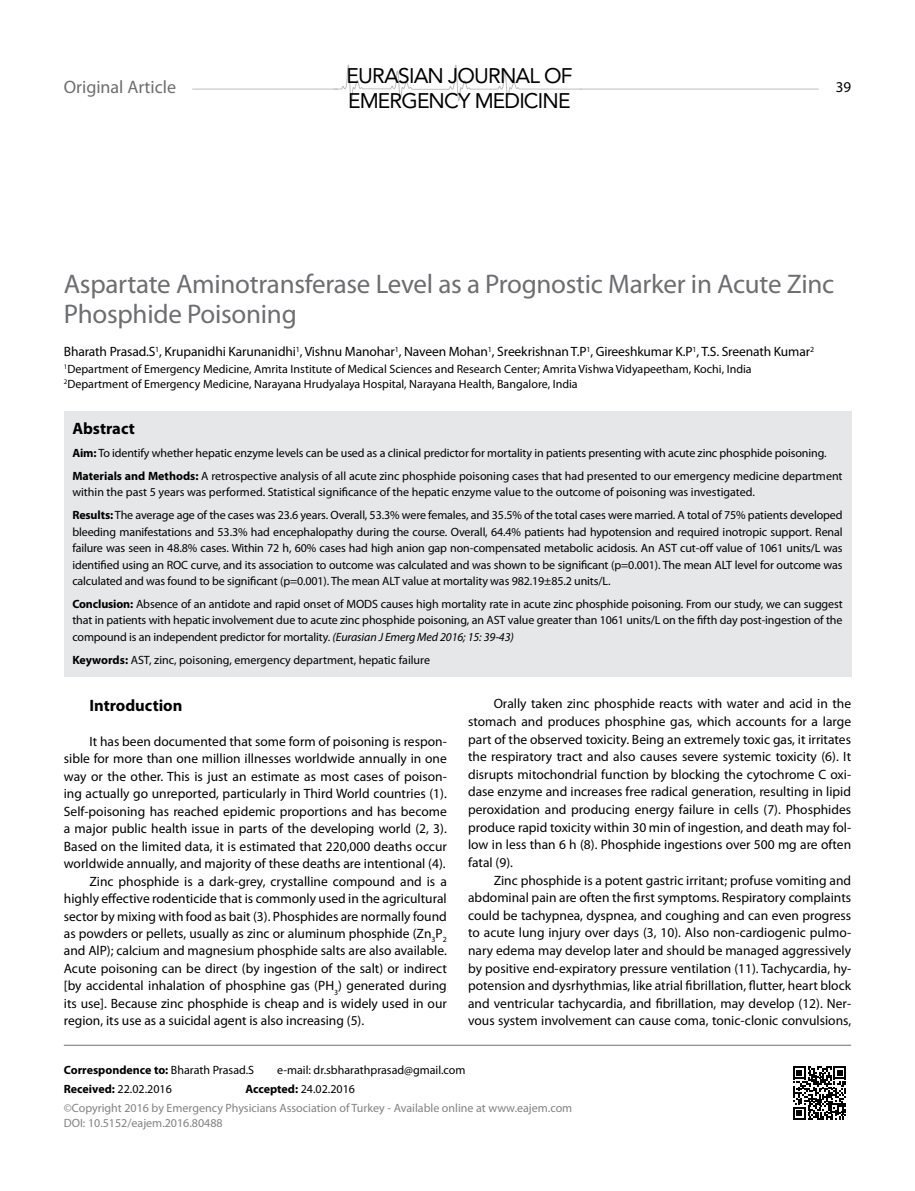
<style>
.page{position:relative;width:915px;height:1191px;background:#fff}
.page>*{position:absolute;margin:0;border:0;box-sizing:border-box;transform-origin:0 0}
.t1{font:27px/30px "Myriad Pro";letter-spacing:-.01em;color:#6d6e71}
.t2{font:21px/24.3px "Avenir LT Std";letter-spacing:-.04em;color:#000}
.t3{font:18px "Myriad Pro";color:#6d6e71}
.t4{font:700 16.5px "Myriad Pro";color:#000}
.t5{font:15px "Myriad Pro";color:#000}
.t6{font:13.5px/17.5px "Myriad Pro";color:#000;text-align:justify}
.t7{font:12px/16.5px "Myriad Pro";color:#000}
.t8{font:12px/19.2px "Myriad Pro";color:#808285}
.t9{font:700 12px "Myriad Pro";color:#000}
.s1{font-weight:700}
.s2{font-style:italic}
.s3{font-weight:400}
.s4{font-weight:700;color:#000}
.s5{color:#000}
</style>
<div class="page">
<hr style="left:64px;top:1044px;width:786px;height:1px;background:#6d6e71">
<svg style="left:793px;top:1066px;width:52px;height:53px"></svg>
<hr style="left:192px;top:89px;width:626px;height:1px;background:#bcbec0">
<svg style="left:333px;top:64px;width:248px;height:37px"></svg>
<div style="left:64px;top:411px;width:786px;height:265px;background:#e6e7e8"></div>
<h3 class="t3" style="left:64px;top:76px;width:114px">Original Article</h3>
<h2 class="t2" style="left:346px;top:64px;width:227px">EURASIAN JOURNAL OF<br>EMERGENCY MEDICINE</h2>
<p class="t5" style="left:835px;top:78px;width:17px">39</p>
<h1 class="t1" style="left:64px;top:269px;width:771px">Aspartate Aminotransferase Level as a Prognostic Marker in Acute Zinc<br>Phosphide Poisoning</h1>
<p class="t6" style="left:64px;top:342px;width:751px">Bharath Prasad.S<sup>1</sup>, Krupanidhi Karunanidhi<sup>1</sup>, Vishnu Manohar<sup>1</sup>, Naveen Mohan<sup>1</sup>, Sreekrishnan T.P<sup>1</sup>, Gireeshkumar K.P<sup>1</sup>, T.S. Sreenath Kumar<sup>2</sup></p>
<p class="t7" style="left:64px;top:361px;width:689px;line-height:15px"><sup>1</sup>Department of Emergency Medicine, Amrita Institute of Medical Sciences and Research Center; Amrita Vishwa Vidyapeetham, Kochi, India<br><sup>2</sup>Department of Emergency Medicine, Narayana Hrudyalaya Hospital, Narayana Health, Bangalore, India</p>
<p class="t4" style="left:72px;top:417px;width:64px">Abstract</p>
<p class="t7" style="left:72px;top:441px;width:771px;line-height:23px"><span class="s1">Aim:</span> To identify whether hepatic enzyme levels can be used as a clinical predictor for mortality in patients presenting with acute zinc phosphide poisoning.<br><span class="s1">Materials and Methods:</span> A retrospective analysis of all acute zinc phosphide poisoning cases that had presented to our emergency medicine department</p>
<p class="t7" style="left:72px;top:480px;width:771px;line-height:23px">within the past 5 years was performed. Statistical significance of the hepatic enzyme value to the outcome of poisoning was investigated.<br><span class="s1">Results:</span> The average age of the cases was 23.6 years. Overall, 53.3% were females, and 35.5% of the total cases were married. A total of 75% patients developed</p>
<p class="t7" style="left:72px;top:523px;width:771px;text-align:justify">bleeding manifestations and 53.3% had encephalopathy during the course. Overall, 64.4% patients had hypotension and required inotropic support. Renal failure was seen in 48.8% cases. Within 72 h, 60% cases had high anion gap non-compensated metabolic acidosis. An AST cut-off value of 1061 units/L was identified using an ROC curve, and its association to outcome was calculated and was shown to be significant (p=0.001). The mean ALT level for outcome was calculated and was found to be significant (p=0.001). The mean ALT value at mortality was 982.19±85.2 units/L.</p>
<p class="t7" style="left:72px;top:595px;width:771px;text-align:justify"><span class="s1">Conclusion:</span> Absence of an antidote and rapid onset of MODS causes high mortality rate in acute zinc phosphide poisoning. From our study, we can suggest that in patients with hepatic involvement due to acute zinc phosphide poisoning, an AST value greater than 1061 units/L on the fifth day post-ingestion of the compound is an independent predictor for mortality. <span class="s2">(Eurasian J Emerg Med 2016; 15: 39-43)</span></p>
<p class="t7" style="left:72px;top:651px;width:359px"><span class="s1">Keywords:</span> AST, zinc, poisoning, emergency department, hepatic failure</p>
<p class="t4" style="left:89px;top:694px;width:95px">Introduction</p>
<p class="t6" style="left:89px;top:732px;width:359px">It has been documented that some form of poisoning is respon-</p>
<p class="t6" style="left:64px;top:749px;width:384px">sible for more than one million illnesses worldwide annually in one</p>
<p class="t6" style="left:64px;top:767px;width:384px">way or the other. This is just an estimate as most cases of poison-</p>
<p class="t6" style="left:64px;top:784px;width:384px">ing actually go unreported, particularly in Third World countries (1).</p>
<p class="t6" style="left:64px;top:802px;width:384px">Self-poisoning has reached epidemic proportions and has become</p>
<p class="t6" style="left:64px;top:819px;width:384px">a major public health issue in parts of the developing world (2, 3).</p>
<p class="t6" style="left:64px;top:837px;width:384px">Based on the limited data, it is estimated that 220,000 deaths occur</p>
<p class="t6" style="left:64px;top:854px;width:383px">worldwide annually, and majority of these deaths are intentional (4).</p>
<p class="t6" style="left:89px;top:872px;width:359px">Zinc phosphide is a dark-grey, crystalline compound and is a</p>
<p class="t6" style="left:64px;top:889px;width:384px">highly effective rodenticide that is commonly used in the agricultural</p>
<p class="t6" style="left:64px;top:907px;width:384px">sector by mixing with food as bait (3). Phosphides are normally found</p>
<p class="t6" style="left:64px;top:924px;width:384px">as powders or pellets, usually as zinc or aluminum phosphide (Zn<sub>3</sub>P<sub>2</sub></p>
<p class="t6" style="left:64px;top:942px;width:384px">and AlP); calcium and magnesium phosphide salts are also available.</p>
<p class="t6" style="left:64px;top:959px;width:384px">Acute poisoning can be direct (by ingestion of the salt) or indirect</p>
<p class="t6" style="left:64px;top:977px;width:384px">[by accidental inhalation of phosphine gas (PH<sub>3</sub>) generated during</p>
<p class="t6" style="left:64px;top:994px;width:384px">its use]. Because zinc phosphide is cheap and is widely used in our</p>
<p class="t6" style="left:64px;top:1012px;width:302px">region, its use as a suicidal agent is also increasing (5).</p>
<p class="t6" style="left:468px;top:695px;width:384px;text-indent:26px">Orally taken zinc phosphide reacts with water and acid in the stomach and produces phosphine gas, which accounts for a large part of the observed toxicity. Being an extremely toxic gas, it irritates the respiratory tract and also causes severe systemic toxicity (6). It disrupts mitochondrial function by blocking the cytochrome C oxi&shy;dase enzyme and increases free radical generation, resulting in lipid peroxidation and producing energy failure in cells (7). Phosphides produce rapid toxicity within 30 min of ingestion, and death may fol&shy;low in less than 6 h (8). Phosphide ingestions over 500 mg are often fatal (9).</p>
<p class="t6" style="left:468px;top:871px;width:384px;text-indent:26px">Zinc phosphide is a potent gastric irritant; profuse vomiting and abdominal pain are often the first symptoms. Respiratory complaints could be tachypnea, dyspnea, and coughing and can even progress to acute lung injury over days (3, 10). Also non-cardiogenic pulmo&shy;nary edema may develop later and should be managed aggressively by positive end-expiratory pressure ventilation (11). Tachycardia, hy&shy;potension and dysrhythmias, like atrial fibrillation, flutter, heart block and ventricular tachycardia, and fibrillation, may develop (12). Ner&shy;vous system involvement can cause coma, tonic-clonic convulsions,</p>
<p class="t9" style="left:64px;top:1061px;width:192px">Correspondence to: <span class="s3">Bharath Prasad.S</span></p>
<p class="t7" style="left:277px;top:1061px;width:190px">e-mail: dr.sbharathprasad@gmail.com</p>
<p class="t7" style="left:64px;top:1080px;width:109px"><span class="s1">Received:</span> 22.02.2016</p>
<p class="t8" style="left:64px;top:1079px;width:510px;text-indent:182px"><span class="s4">Accepted:</span> <span class="s5">24.02.2016<br></span>©Copyright 2016 by Emergency Physicians Association of Turkey - Available online at www.eajem.com</p>
<p class="t8" style="left:64px;top:1113px;width:160px">DOI: 10.5152/eajem.2016.80488</p>
</div>
